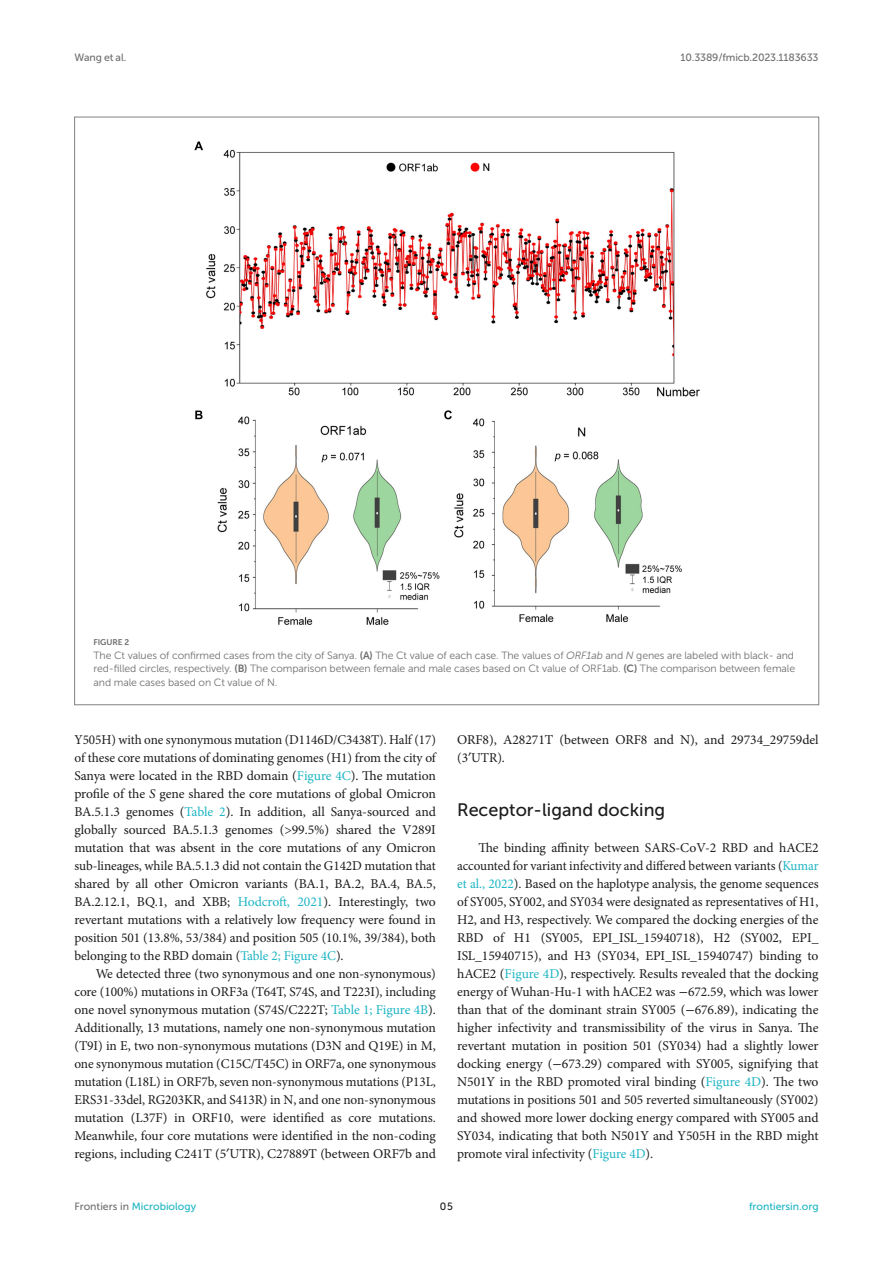
<style>
.page{position:relative;width:893px;height:1263px;background:#fff}
.page>*{position:absolute;margin:0;border:0;box-sizing:border-box;transform-origin:0 0}
.HEAD_2{font:18px "Museo Sans 500";color:#1b1c1b}
.TEXT{font:13.5px/18px "Minion Pro";letter-spacing:-.005em;color:#1b1c1b;text-align:justify}
.TEXT_FLUSH{font:13.5px/18px "Minion Pro";letter-spacing:-.005em;color:#1b1c1b;text-align:justify}
.FIG_LEG{font:10.5px/13.5px "Museo Sans 300";letter-spacing:-.01em;color:#706f70;text-align:justify}
.t1{font:10.5px "Museo Sans 500";color:#1db5c3}
.t2{font:10.5px "Museo Sans 500";letter-spacing:-.015em;color:#706f70}
.t3{font:10.5px "Museo Sans 500";color:#1b1c1b}
.FIG_HD{font:8.25px "Museo Sans 700";letter-spacing:-.01em;color:#706f70}
.s1{font-family:"Museo Sans 700"}
.s2{font-style:italic}
.s3{color:#1db5c3}
.s4{font-family:"Gentium Plus"}
.s5{font-family:"STIX General"}
.s6{color:#706f70}
</style>
<div class="page">
<img style="left:194px;top:141px;width:506px;height:484px">
<p class="t2" style="left:74px;top:51px;width:53px">Wang et al.</p>
<p class="t2" style="left:681px;top:51px;width:139px">10.3389/fmicb.2023.1183633</p>
<p class="FIG_HD" style="left:94px;top:638px;width:37px">FIGURE 2</p>
<p class="FIG_LEG" style="left:94px;top:648px;width:703px">The Ct values of confirmed cases from the city of Sanya. <span class="s1">(A)</span> The Ct value of each case. The values of <span class="s2">ORF1ab</span> and <span class="s2">N</span> genes are labeled with black- and red-filled circles, respectively. <span class="s1">(B)</span> The comparison between female and male cases based on Ct value of ORF1ab. <span class="s1">(C)</span> The comparison between female and male cases based on Ct value of N.</p>
<p class="TEXT" style="left:74px;top:731px;width:363px">Y505H) with one synonymous mutation (D1146D/C3438T). Half (17) of these core mutations of dominating genomes (H1) from the city of Sanya were located in the RBD domain (<span class="s3">Figure 4C</span>). The mutation profile of the <span class="s2">S</span> gene shared the core mutations of global Omicron BA.5.1.3 genomes (<span class="s3">Table 2</span>). In addition, all Sanya-sourced and globally sourced BA.5.1.3 genomes (&gt;99.5%) shared the V289I mutation that was absent in the core mutations of any Omicron sub-lineages, while BA.5.1.3 did not contain the G142D mutation that shared by all other Omicron variants (BA.1, BA.2, BA.4, BA.5, BA.2.12.1, BQ.1, and XBB; <span class="s3">Hodcroft, 2021</span>). Interestingly, two revertant mutations with a relatively low frequency were found in position 501 (13.8%, 53/384) and position 505 (10.1%, 39/384), both belonging to the RBD domain (<span class="s3">Table 2; Figure 4C</span>).</p>
<p class="TEXT" style="left:74px;top:965px;width:363px;text-indent:21px">We detected three (two synonymous and one non-synonymous) core (100%) mutations in ORF3a (T64T, S74S, and T223I), including one novel synonymous mutation (S74S/C222T; <span class="s3">Table 1; Figure 4B</span>).<br>Additionally, 13 mutations, namely one non-synonymous mutation (T9I) in E, two non-synonymous mutations (D3N and Q19E) in M, one synonymous mutation (C15C/T45C) in ORF7a, one synonymous mutation (L18L) in ORF7b, seven non-synonymous mutations (P13L, ERS31-33del, RG203KR, and S413R) in N, and one non-synonymous mutation (L37F) in ORF10, were identified as core mutations.<br>Meanwhile, four core mutations were identified in the non-coding regions, including C241T (5<span class="s4">′</span>UTR), C27889T (between ORF7b and</p>
<p class="TEXT" style="left:457px;top:731px;width:363px">ORF8), A28271T (between ORF8 and N), and 29734_29759del (3<span class="s4">′</span>UTR).</p>
<p class="HEAD_2" style="left:457px;top:800px;width:210px">Receptor-ligand docking</p>
<p class="TEXT_FLUSH" style="left:457px;top:839px;width:363px;text-indent:21px">The binding affinity between SARS-CoV-2 RBD and hACE2 accounted for variant infectivity and differed between variants (<span class="s3">Kumar et al., 2022</span>). Based on the haplotype analysis, the genome sequences of SY005, SY002, and SY034 were designated as representatives of H1, H2, and H3, respectively. We compared the docking energies of the RBD of H1 (SY005, EPI_ISL_15940718), H2 (SY002, EPI_ ISL_15940715), and H3 (SY034, EPI_ISL_15940747) binding to hACE2 (<span class="s3">Figure 4D</span>), respectively. Results revealed that the docking energy of Wuhan-Hu-1 with hACE2 was <span class="s5">−</span>672.59, which was lower than that of the dominant strain SY005 (<span class="s5">−</span>676.89), indicating the higher infectivity and transmissibility of the virus in Sanya. The revertant mutation in position 501 (SY034) had a slightly lower docking energy (<span class="s5">−</span>673.29) compared with SY005, signifying that N501Y in the RBD promoted viral binding (<span class="s3">Figure 4D</span>). The two mutations in positions 501 and 505 reverted simultaneously (SY002) and showed more lower docking energy compared with SY005 and SY034, indicating that both N501Y and Y505H in the RBD might promote viral infectivity (<span class="s3">Figure 4D</span>).</p>
<p class="t1" style="left:74px;top:1200px;width:123px"><span class="s6">Frontiers in</span> Microbiology</p>
<p class="t3" style="left:440px;top:1200px;width:14px">05</p>
<p class="t1" style="left:749px;top:1200px;width:71px">frontiersin.org</p>
</div>
